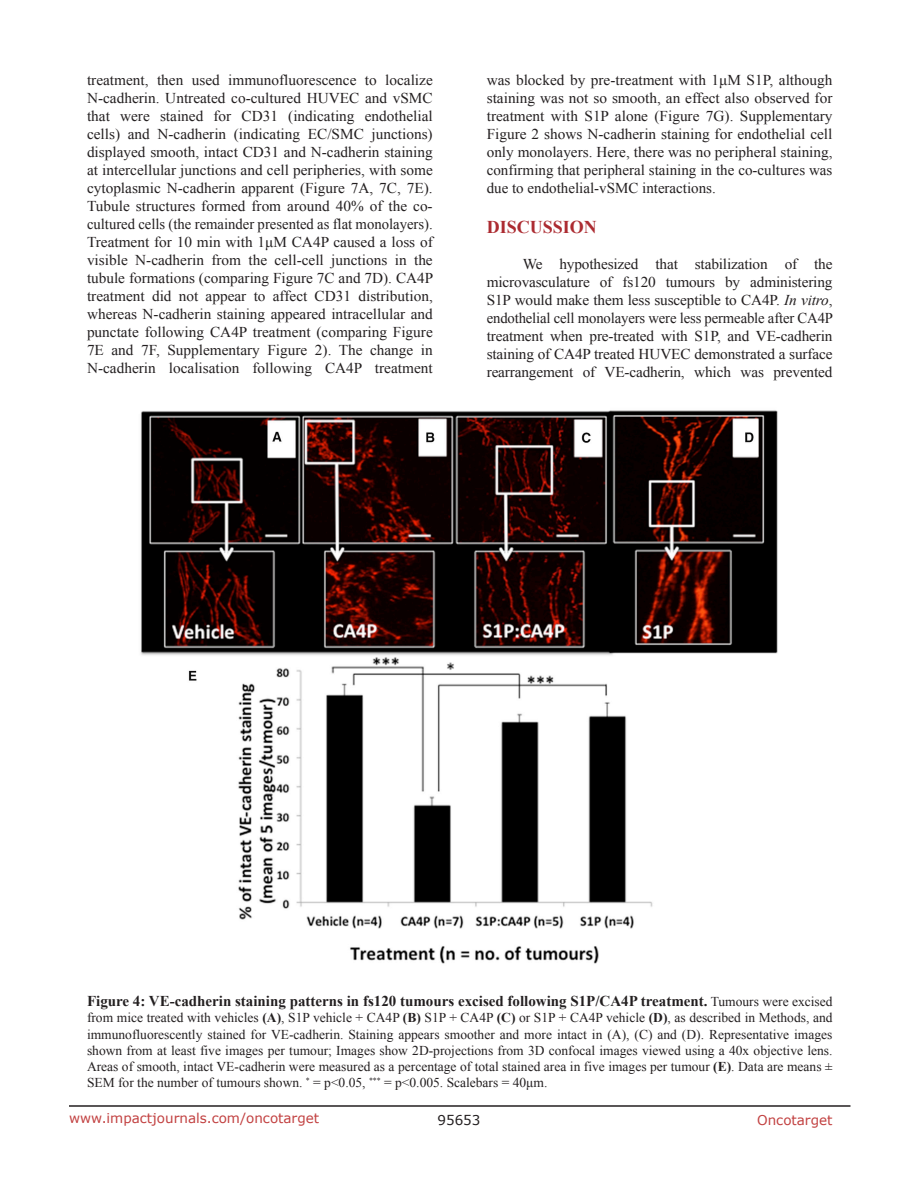
<style>
.page{position:relative;width:918px;height:1188px;background:#fff}
.page>*{position:absolute;margin:0;border:0;box-sizing:border-box;transform-origin:0 0}
.Heading{font:700 18px "Times New Roman";color:#ac2b31}
.BodyText{font:15px/18px "Times New Roman";color:#231f20;text-align:justify}
.figuretext{font:700 15px "Times New Roman";color:#231f20}
.figuretext-2{font:13.5px/16.2px "Times New Roman";color:#231f20;text-align:justify}
.t1{font:13.5px "Verdana";color:#c24141}
.t2{font:13.5px "Verdana";color:#231f20}
.s1{font-style:italic}
.s2{font-weight:400;font-size:13.5px}
.s3{font-weight:700}
</style>
<div class="page">
<hr style="left:69px;top:1105px;width:781px;height:2px;background:#231f20">
<img style="left:140px;top:410px;width:638px;height:554px">
<p class="BodyText" style="left:87px;top:71px;width:348px">treatment, then used immunofluorescence to localize N-cadherin. Untreated co-cultured HUVEC and vSMC that were stained for CD31 (indicating endothelial cells) and N-cadherin (indicating EC/SMC junctions) displayed smooth, intact CD31 and N-cadherin staining at intercellular junctions and cell peripheries, with some cytoplasmic N-cadherin apparent (Figure 7A, 7C, 7E).<br>Tubule structures formed from around 40% of the co&shy;cultured cells (the remainder presented as flat monolayers).<br>Treatment for 10 min with 1μM CA4P caused a loss of visible N-cadherin from the cell-cell junctions in the tubule formations (comparing Figure 7C and 7D). CA4P treatment did not appear to affect CD31 distribution, whereas N-cadherin staining appeared intracellular and punctate following CA4P treatment (comparing Figure 7E and 7F, Supplementary Figure 2). The change in N-cadherin localisation following CA4P treatment</p>
<p class="BodyText" style="left:487px;top:71px;width:347px">was blocked by pre-treatment with 1μM S1P, although staining was not so smooth, an effect also observed for treatment with S1P alone (Figure 7G). Supplementary Figure 2 shows N-cadherin staining for endothelial cell only monolayers. Here, there was no peripheral staining, confirming that peripheral staining in the co-cultures was due to endothelial-vSMC interactions.</p>
<p class="Heading" style="left:487px;top:215px;width:112px">DISCUSSION</p>
<p class="BodyText" style="left:487px;top:255px;width:348px;text-indent:36px">We hypothesized that stabilization of the microvasculature of fs120 tumours by administering S1P would make them less susceptible to CA4P. <span class="s1">In vitro</span>, endothelial cell monolayers were less permeable after CA4P treatment when pre-treated with S1P, and VE-cadherin staining of CA4P treated HUVEC demonstrated a surface rearrangement of VE-cadherin, which was prevented</p>
<p class="figuretext" style="left:87px;top:991px;width:747px">Figure 4: VE-cadherin staining patterns in fs120 tumours excised following S1P/CA4P treatment. <span class="s2">Tumours were excised</span></p>
<p class="figuretext-2" style="left:87px;top:1010px;width:747px">from mice treated with vehicles <span class="s3">(A)</span>, S1P vehicle + CA4P <span class="s3">(B)</span> S1P + CA4P <span class="s3">(C)</span> or S1P + CA4P vehicle <span class="s3">(D)</span>, as described in Methods, and immunofluorescently stained for VE-cadherin. Staining appears smoother and more intact in (A), (C) and (D). Representative images shown from at least five images per tumour; Images show 2D-projections from 3D confocal images viewed using a 40x objective lens.<br>Areas of smooth, intact VE-cadherin were measured as a percentage of total stained area in five images per tumour <span class="s3">(E)</span>. Data are means ± SEM for the number of tumours shown. <sup>*</sup> = p&lt;0.05, <sup>***</sup> = p&lt;0.005. Scalebars = 40μm.</p>
<p class="t1" style="left:69px;top:1109px;width:252px">www.impactjournals.com/oncotarget</p>
<p class="t2" style="left:438px;top:1111px;width:44px">95653</p>
<p class="t1" style="left:757px;top:1111px;width:77px">Oncotarget</p>
</div>
